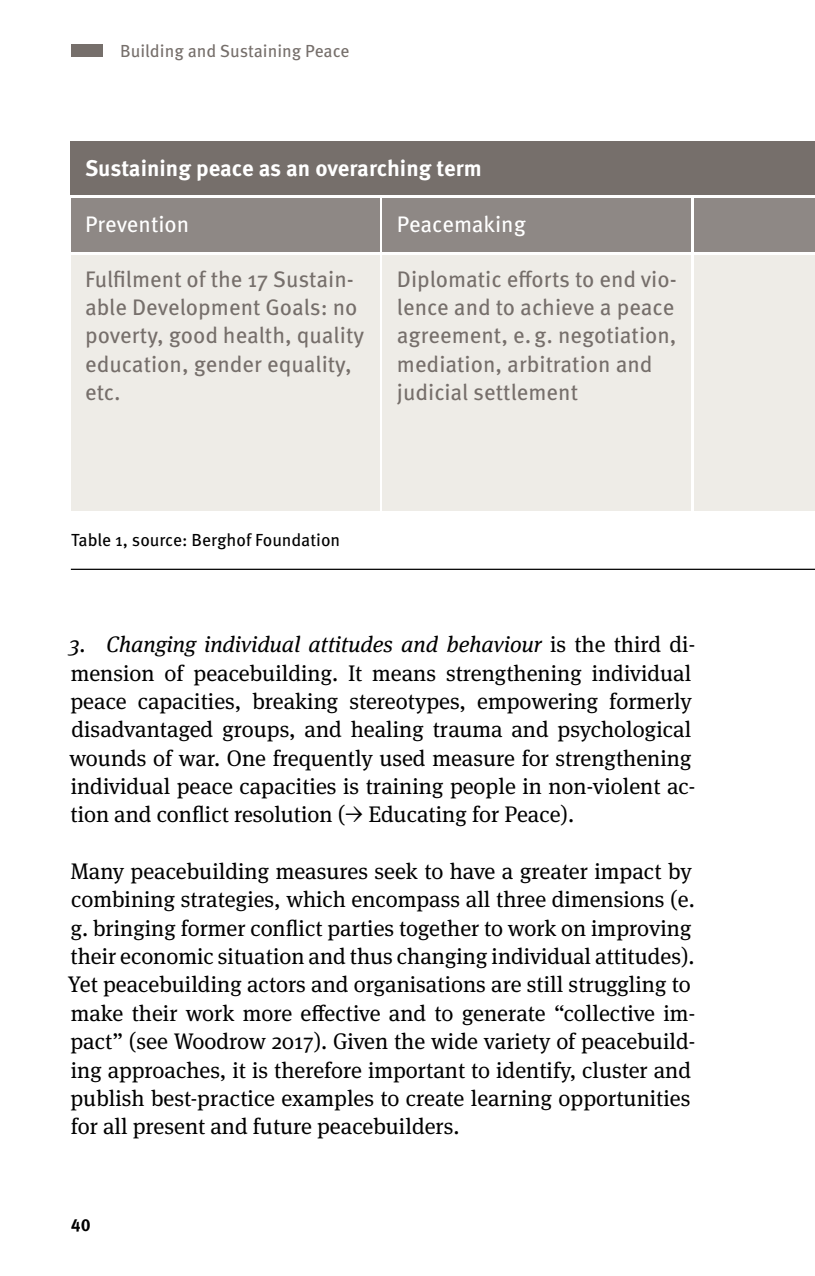
<style>
.page{position:relative;width:815px;height:1276px;background:#fff}
.page>*{position:absolute;margin:0;border:0;box-sizing:border-box;transform-origin:0 0}
._02_T_9pt{font:22.5px/28.2px "Meta Serif Pro";color:#000}
._04_Imprint_Literatu{font:22.5px/28.2px "Meta Pro";color:#766f6b}
._02_T_Infobox_9pt_FR{font:700 22.5px "Meta Pro";color:#fff}
._02_Copy_Infobox_9p{font:22.5px "Meta Pro";color:#fff}
._04_Literatur{font:17.5px "Meta Pro";color:#000}
._03_Running_title_LE{font:17.5px "Meta Pro";color:#766f6b}
.t1{font:700 17.5px "Meta Pro";color:#000}
.s1{font-style:italic}
</style>
<div class="page">
<div style="left:694px;top:198px;width:121px;height:54px;background:#8e8885"></div>
<div style="left:71px;top:198px;width:308px;height:54px;background:#8e8885"></div>
<div style="left:383px;top:198px;width:308px;height:54px;background:#8e8885"></div>
<div style="left:71px;top:255px;width:308px;height:255px;background:#eeece7"></div>
<div style="left:383px;top:255px;width:308px;height:255px;background:#eeece7"></div>
<hr style="left:71px;top:569px;width:744px;height:1px;background:#000">
<div style="left:71px;top:44px;width:32px;height:13px;background:#766f6b"></div>
<div style="left:694px;top:255px;width:121px;height:255px;background:#eeece7"></div>
<div style="left:71px;top:142px;width:744px;height:53px;background:#766f6b"></div>
<p class="_03_Running_title_LE" style="left:120px;top:37px;width:231px">Building and Sustaining Peace</p>
<p class="_02_T_Infobox_9pt_FR" style="left:85px;top:151px;width:398px">Sustaining peace as an overarching term</p>
<p class="_02_Copy_Infobox_9p" style="left:85px;top:207px;width:106px">Prevention</p>
<p class="_02_Copy_Infobox_9p" style="left:397px;top:207px;width:131px">Peacemaking</p>
<p class="_04_Imprint_Literatu" style="left:85px;top:263px;width:281px">Fulfilment of the 17 Sustain&shy;able Development Goals: no poverty, good health, quality education, gender equality, etc.</p>
<p class="_04_Imprint_Literatu" style="left:397px;top:263px;width:281px">Diplomatic efforts to end vio&shy;lence and to achieve a peace agreement, e.g. negotiation, mediation, arbitration and judicial settlement</p>
<p class="_04_Literatur" style="left:71px;top:527px;width:271px">Table 1, source: Berghof Foundation</p>
<p class="_02_T_9pt" style="left:70px;top:629px;width:628px"><span class="s1">3. Changing individual attitudes and behaviour</span> is the third di&shy;mension of peacebuilding. It means strengthening individual peace capacities, breaking stereotypes, empowering formerly disadvantaged groups, and healing trauma and psychological wounds of war. One frequently used measure for strengthening individual peace capacities is training people in non-violent ac&shy;tion and conflict resolution (→ Educating for Peace).</p>
<p class="_02_T_9pt" style="left:68px;top:856px;width:629px">Many peacebuilding measures seek to have a greater impact by combining strategies, which encompass all three dimensions (e. g. bringing former conflict parties together to work on improving their economic situation and thus changing individual attitudes).<br>Yet peacebuilding actors and organisations are still struggling to make their work more effective and to generate “collective im&shy;pact” (see Woodrow 2017). Given the wide variety of peacebuild&shy;ing approaches, it is therefore important to identify, cluster and publish best-practice examples to create learning opportunities for all present and future peacebuilders.</p>
<p class="t1" style="left:71px;top:1211px;width:21px">40</p>
</div>
